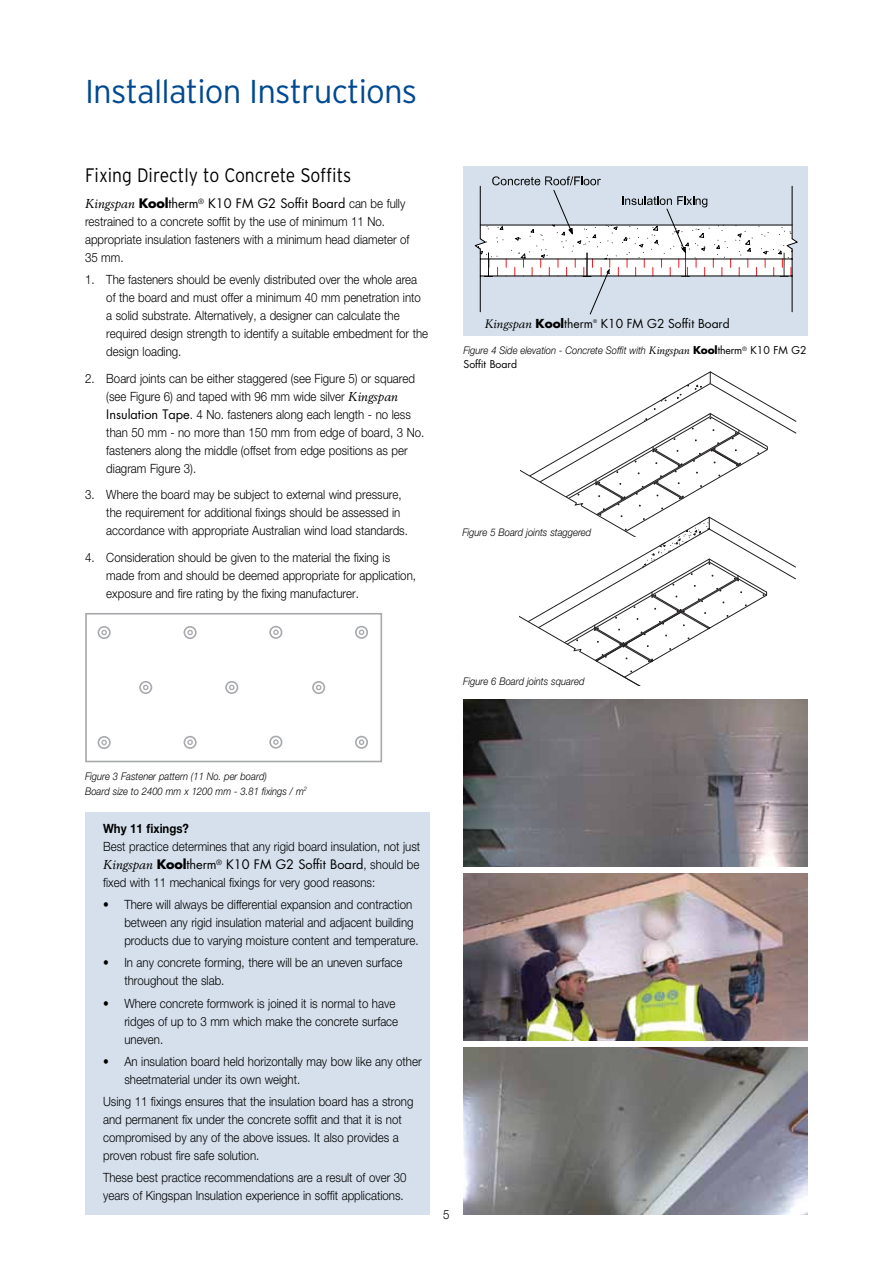
<style>
.page{position:relative;width:893px;height:1263px;background:#fff}
.page>*{position:absolute;margin:0;border:0;box-sizing:border-box;transform-origin:0 0}
.t1{font:300 33px "Interstate";letter-spacing:-.025em;color:#004990}
.t2{font:300 19.5px "Interstate";color:#000;scale:.9 1}
.t3{font:300 12.75px/18px "Helvetica Neue";color:#000;scale:.9 1}
.t4{font:12.75px "Futura";color:#000}
.t5{font:700 12.75px "Helvetica Neue";color:#000;scale:.9 1}
.t6{font:12px "Futura";color:#000}
.t7{font:italic 12px "Berling";color:#000}
.t8{font:italic 300 10.5px/15px "Helvetica Neue";color:#000;scale:.9 1}
.t9{font:10.5px "Futura";color:#000}
.t10{font:4.95px "Futura";color:#000}
.s1{font-family:"Berling";font-style:italic}
.s2{font-weight:700}
.s3{font-family:"Helvetica Neue";font-weight:300}
.s4{font-family:"Berling";font-weight:400;font-style:italic}
.s5{font-family:"Futura";font-weight:400}
.s6{font-family:"Futura";font-weight:700;font-style:normal}
.s7{font-family:"Futura";font-style:normal}
.s8{font-family:"Berling";font-weight:400}
.s9{font-family:"Futura";font-weight:400;font-style:normal}
</style>
<div class="page">
<div style="left:85px;top:812px;width:344px;height:402px;background:#d5e0ec"></div>
<div style="left:85px;top:613px;width:297px;height:149px;border:2px solid #a7a9ac"></div>
<svg style="left:139px;top:681px;width:13px;height:13px"></svg>
<svg style="left:312px;top:681px;width:13px;height:13px"></svg>
<svg style="left:269px;top:626px;width:13px;height:13px"></svg>
<svg style="left:184px;top:626px;width:13px;height:13px"></svg>
<svg style="left:269px;top:736px;width:13px;height:13px"></svg>
<svg style="left:184px;top:736px;width:13px;height:13px"></svg>
<svg style="left:98px;top:626px;width:13px;height:13px"></svg>
<svg style="left:355px;top:626px;width:13px;height:13px"></svg>
<svg style="left:98px;top:736px;width:13px;height:13px"></svg>
<svg style="left:355px;top:736px;width:13px;height:13px"></svg>
<svg style="left:225px;top:681px;width:13px;height:13px"></svg>
<div style="left:463px;top:166px;width:345px;height:169px;background:#d5e0ec"></div>
<svg style="left:474px;top:176px;width:324px;height:139px"></svg>
<svg style="left:520px;top:371px;width:277px;height:314px"></svg>
<img style="left:463px;top:699px;width:345px;height:167px">
<img style="left:463px;top:873px;width:345px;height:167px">
<img style="left:463px;top:1047px;width:345px;height:167px">
<h1 class="t1" style="left:85px;top:73px;width:334px">Installation Instructions</h1>
<h2 class="t2" style="left:85px;top:164px;width:297px">Fixing Directly to Concrete Soffits</h2>
<p class="t4" style="left:85px;top:195px;width:322px"><span class="s1">Kingspan</span> <span class="s2">Kool</span>therm<sup>®</sup> K10 FM G2 Soffit Board <span class="s3">can be fully</span></p>
<p class="t3" style="left:85px;top:212px;width:362px">restrained to a concrete soffit by the use of minimum 11 No. appropriate insulation fasteners with a minimum head diameter of<br>35 mm.</p>
<p class="t3" style="left:106px;top:271px;width:359px;text-indent:-21px">1. The fasteners should be evenly distributed over the whole area of the board and must offer a minimum 40 mm penetration into a solid substrate. Alternatively, a designer can calculate the required design strength to identify a suitable embedment for the design loading.</p>
<p class="t3" style="left:106px;top:369px;width:355px;text-indent:-21px">2. Board joints can be either staggered (see Figure 5) or squared (see Figure 6) and taped with 96 mm wide silver <span class="s4">Kingspan </span><span class="s5">Insulation Tape</span>. 4 No. fasteners along each length - no less than 50 mm - no more than 150 mm from edge of board, 3 No. fasteners along the middle (offset from edge positions as per diagram Figure 3).</p>
<p class="t3" style="left:106px;top:486px;width:337px;text-indent:-21px">3. Where the board may be subject to external wind pressure, the requirement for additional fixings should be assessed in accordance with appropriate Australian wind load standards.</p>
<p class="t3" style="left:106px;top:548px;width:346px;text-indent:-21px">4. Consideration should be given to the material the fixing is made from and should be deemed appropriate for application, exposure and fire rating by the fixing manufacturer.</p>
<p class="t7" style="left:485px;top:317px;width:110px">Kingspan <span class="s6">Kool</span><span class="s7">therm</span></p>
<p class="t10" style="left:593px;top:318px;width:5px">®</p>
<p class="t6" style="left:601px;top:315px;width:130px">K10 FM G2 Soffit Board</p>
<p class="t8" style="left:463px;top:343px;width:383px">Figure 4 Side elevation - Concrete Soffit with <span class="s8">Kingspan</span> <span class="s6">Kool</span><span class="s9">therm</span><sup>®</sup> <span class="s9">K10 FM G2</span></p>
<p class="t9" style="left:463px;top:356px;width:55px">Soffit Board</p>
<p class="t8" style="left:462px;top:525px;width:145px">Figure 5 Board joints staggered</p>
<p class="t8" style="left:463px;top:674px;width:136px">Figure 6 Board joints squared</p>
<p class="t8" style="left:85px;top:768px;width:248px">Figure 3 Fastener pattern (11 No. per board)<br>Board size to 2400 mm x 1200 mm - 3.81 fixings / m<sup>2</sup></p>
<p class="t5" style="left:103px;top:820px;width:97px">Why 11 fixings?</p>
<p class="t3" style="left:103px;top:837px;width:354px">Best practice determines that any rigid board insulation, not just</p>
<p class="t4" style="left:103px;top:855px;width:318px"><span class="s1">Kingspan</span> <span class="s2">Kool</span>therm<sup>®</sup> K10 FM G2 Soffit Board<span class="s3">, should be</span></p>
<p class="t3" style="left:103px;top:873px;width:304px">fixed with 11 mechanical fixings for very good reasons:</p>
<p class="t3" style="left:124px;top:895px;width:328px;text-indent:-21px">• There will always be differential expansion and contraction between any rigid insulation material and adjacent building products due to varying moisture content and temperature.</p>
<p class="t3" style="left:124px;top:953px;width:310px;text-indent:-21px">• In any concrete forming, there will be an uneven surface throughout the slab.</p>
<p class="t3" style="left:124px;top:994px;width:306px;text-indent:-21px">• Where concrete formwork is joined it is normal to have ridges of up to 3 mm which make the concrete surface uneven.</p>
<p class="t3" style="left:124px;top:1052px;width:332px;text-indent:-21px">• An insulation board held horizontally may bow like any other sheetmaterial under its own weight.</p>
<p class="t3" style="left:103px;top:1092px;width:346px">Using 11 fixings ensures that the insulation board has a strong and permanent fix under the concrete soffit and that it is not compromised by any of the above issues. It also provides a proven robust fire safe solution.</p>
<p class="t3" style="left:103px;top:1168px;width:339px">These best practice recommendations are a result of over 30 years of Kingspan Insulation experience in soffit applications.</p>
<p class="t3" style="left:443px;top:1205px;width:9px">5</p>
</div>
